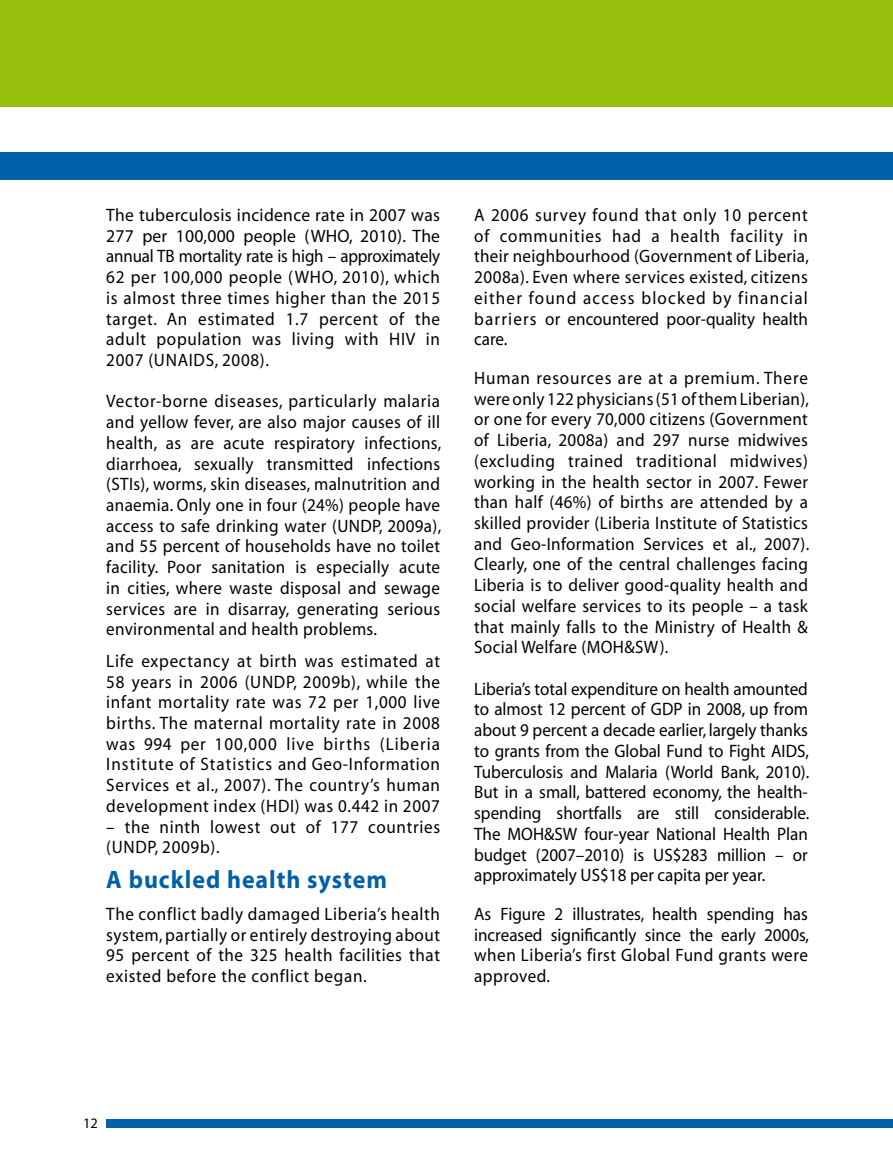
<style>
.page{position:relative;width:893px;height:1149px;background:#fff}
.page>*{position:absolute;margin:0;border:0;box-sizing:border-box;transform-origin:0 0}
.t1{font:700 25.2px "Myriad";letter-spacing:.04em;color:#0060a9;scale:.95 1}
.t2{font:18px/20.7px "Myriad";letter-spacing:.03em;color:#000;text-align:justify;scale:.95 1}
.t3{font:18px/20.7px "Myriad";letter-spacing:.03em;color:#000;text-align:justify}
.t4{font:14.4px "Myriad";color:#000}
</style>
<div class="page">
<div style="left:0;top:152px;width:893px;height:28px;background:#0060a9"></div>
<div style="left:106px;top:1118px;width:787px;height:9px;background:#0060a9"></div>
<div style="left:0;top:0;width:893px;height:106px;background:#97bf0d"></div>
<p class="t3" style="left:106px;top:205px;width:335px">The tuberculosis incidence rate in 2007 was 277 per 100,000 people (WHO, 2010). The annual TB mortality rate is high – approximately 62 per 100,000 people (WHO, 2010), which is almost three times higher than the 2015 target. An estimated 1.7 percent of the adult population was living with HIV in 2007 (UNAIDS, 2008).</p>
<p class="t2" style="left:106px;top:392px;width:354px">Vector-borne diseases, particularly malaria and yellow fever, are also major causes of ill health, as are acute respiratory infections, diarrhoea, sexually transmitted infections (STIs), worms, skin diseases, malnutrition and anaemia. Only one in four (24%) people have access to safe drinking water (UNDP, 2009a), and 55 percent of households have no toilet facility. Poor sanitation is especially acute in cities, where waste disposal and sewage services are in disarray, generating serious environmental and health problems.</p>
<p class="t2" style="left:106px;top:651px;width:353px">Life expectancy at birth was estimated at 58 years in 2006 (UNDP, 2009b), while the infant mortality rate was 72 per 1,000 live births. The maternal mortality rate in 2008 was 994 per 100,000 live births (Liberia Institute of Statistics and Geo-Information Services et al., 2007). The country’s human development index (HDI) was 0.442 in 2007</p>
<p class="t2" style="left:106px;top:816px;width:353px">– the ninth lowest out of 177 countries (UNDP, 2009b).</p>
<h1 class="t1" style="left:106px;top:866px;width:297px">A buckled health system</h1>
<p class="t2" style="left:106px;top:904px;width:353px">The conflict badly damaged Liberia’s health system, partially or entirely destroying about 95 percent of the 325 health facilities that existed before the conflict began.</p>
<p class="t2" style="left:474px;top:205px;width:354px">A 2006 survey found that only 10 percent of communities had a health facility in their neighbourhood (Government of Liberia, 2008a). Even where services existed, citizens either found access blocked by financial barriers or encountered poor-quality health care.</p>
<p class="t2" style="left:474px;top:368px;width:354px">Human resources are at a premium. There were only 122 physicians (51 of them Liberian), or one for every 70,000 citizens (Government of Liberia, 2008a) and 297 nurse midwives (excluding trained traditional midwives) working in the health sector in 2007. Fewer than half (46%) of births are attended by a skilled provider (Liberia Institute of Statistics and Geo-Information Services et al., 2007).<br>Clearly, one of the central challenges facing Liberia is to deliver good-quality health and social welfare services to its people – a task that mainly falls to the Ministry of Health &amp; Social Welfare (MOH&amp;SW).</p>
<p class="t2" style="left:474px;top:679px;width:354px">Liberia’s total expenditure on health amounted to almost 12 percent of GDP in 2008, up from about 9 percent a decade earlier, largely thanks to grants from the Global Fund to Fight AIDS, Tuberculosis and Malaria (World Bank, 2010).<br>But in a small, battered economy, the health&shy;spending shortfalls are still considerable.<br>The MOH&amp;SW four-year National Health Plan budget (2007–2010) is US$283 million – or approximately US$18 per capita per year.</p>
<p class="t2" style="left:474px;top:904px;width:354px">As Figure 2 illustrates, health spending has increased significantly since the early 2000s, when Liberia’s first Global Fund grants were approved.</p>
<p class="t4" style="left:83px;top:1115px;width:16px">12</p>
</div>
